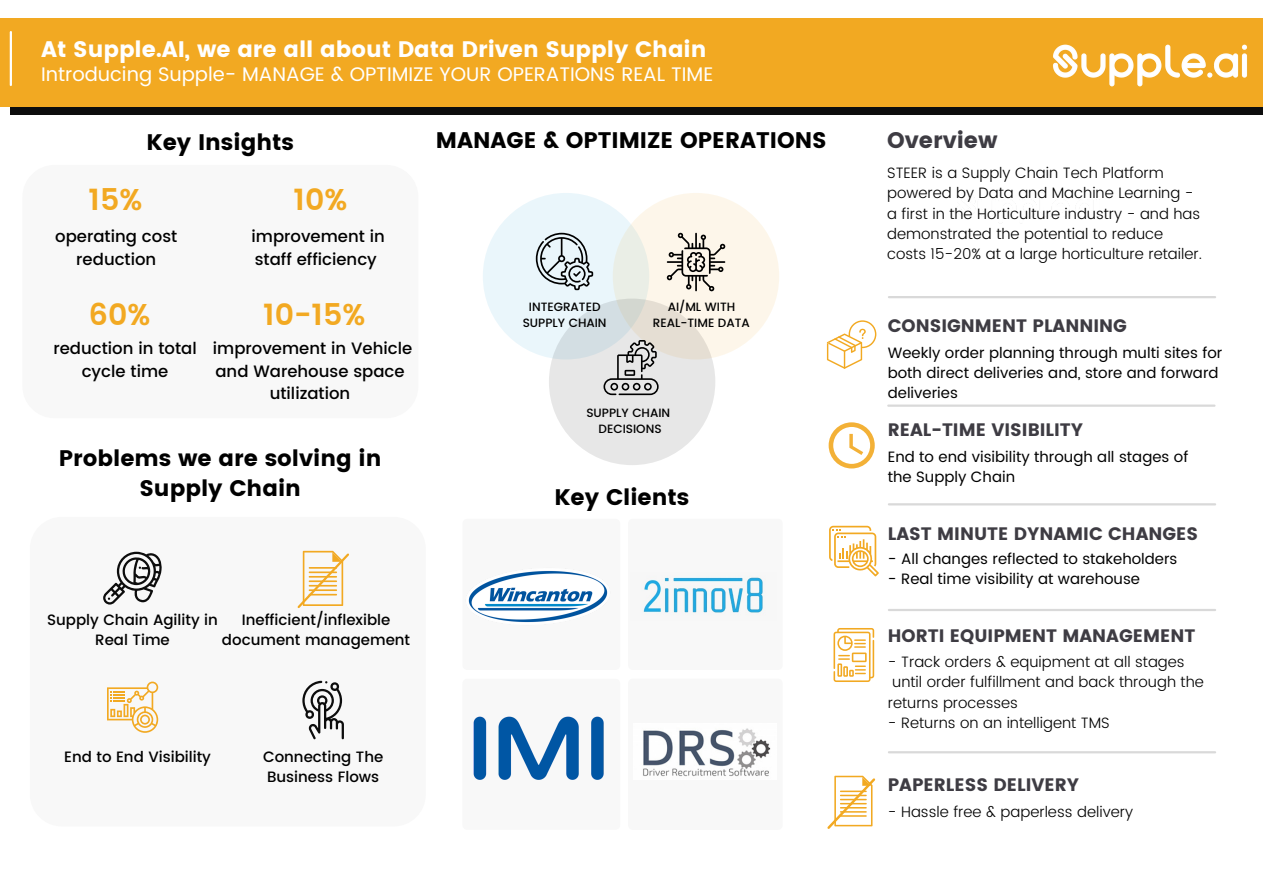
<style>
.page{position:relative;width:1263px;height:894px;background:#fff}
.page>*{position:absolute;margin:0;border:0;box-sizing:border-box;transform-origin:0 0}
.t1{font:600 30px "Poppins";color:#f2a922}
.t2{font:22.5px/30.3px "Poppins";color:#000;text-align:center}
.t3{font:22.5px "Poppins";color:#3e3c43}
.t4{font:22.35px "Poppins";color:#fff}
.t5{font:19.65px "Poppins";color:#fff}
.t6{font:18px "Poppins";color:#3e3c43}
.t7{font:500 16.5px/22.5px "Poppins";color:#000;text-align:center}
.t8{font:300 15px/20.2px "Poppins";color:#000}
.t9{font:15px/20.2px "Poppins";color:#000}
.t10{font:500 15px/20.2px "Poppins";color:#000;text-align:center}
.t11{font:500 12px/16px "Poppins";color:#000;text-align:center}
</style>
<div class="page">
<div style="left:10px;top:26px;width:1253px;height:89px;background:#0d0d0d"></div>
<div style="left:0;top:18px;width:1263px;height:89px;background:#f2a922"></div>
<hr style="left:10px;top:32px;width:2px;height:53px;background:#fff">
<hr style="left:889px;top:296px;width:326px;height:2px;background:#d9d9d9">
<hr style="left:888px;top:404px;width:326px;height:2px;background:#d9d9d9">
<hr style="left:889px;top:608px;width:326px;height:3px;background:#d9d9d9">
<div style="left:30px;top:516px;width:396px;height:310px;background:#f8f8f8;border-radius:32px"></div>
<div style="left:22px;top:165px;width:396px;height:253px;background:#f8f8f8;border-radius:32px"></div>
<hr style="left:889px;top:503px;width:326px;height:2px;background:#d9d9d9">
<svg style="left:833px;top:628px;width:41px;height:53px"></svg>
<hr style="left:889px;top:751px;width:326px;height:2px;background:#d9d9d9">
<svg style="left:107px;top:681px;width:51px;height:51px"></svg>
<svg style="left:302px;top:680px;width:42px;height:59px"></svg>
<svg style="left:103px;top:551px;width:59px;height:53px"></svg>
<svg style="left:827px;top:320px;width:49px;height:48px"></svg>
<svg style="left:829px;top:525px;width:50px;height:51px"></svg>
<svg style="left:829px;top:422px;width:46px;height:46px"></svg>
<svg style="left:297px;top:550px;width:52px;height:58px"></svg>
<svg style="left:827px;top:775px;width:49px;height:54px"></svg>
<div style="left:483px;top:193px;width:166px;height:166px;background:#eaf6fb;border-radius:50%"></div>
<div style="left:613px;top:193px;width:166px;height:166px;background:linear-gradient(to right,#f1f1e8,#fff8eb);border-radius:50%"></div>
<div style="left:549px;top:298px;width:166px;height:167px;background:linear-gradient(to bottom,#dbddd9,#ebeaec);border-radius:50%"></div>
<svg style="left:603px;top:340px;width:56px;height:55px;background:#b3b3b3"></svg>
<svg style="left:667px;top:233px;width:58px;height:58px;background:#c2bdb4"></svg>
<img style="left:465px;top:568px;width:146px;height:57px">
<svg style="left:536px;top:233px;width:57px;height:57px"></svg>
<img style="left:473px;top:716px;width:131px;height:64px">
<img style="left:643px;top:728px;width:128px;height:49px">
<img style="left:1052px;top:44px;width:196px;height:43px">
<img style="left:642px;top:575px;width:124px;height:41px">
<p class="t4" style="left:41px;top:37px;width:667px">At Supple.AI, we are all about Data Driven Supply Chain</p>
<p class="t5" style="left:41px;top:63px;width:673px">Introducing Supple- MANAGE &amp; OPTIMIZE YOUR OPERATIONS REAL TIME</p>
<p class="t2" style="left:146px;top:127px;width:149px">Key Insights</p>
<p class="t3" style="left:887px;top:127px;width:112px">Overview</p>
<p class="t8" style="left:887px;top:163px;width:316px">STEER is a Supply Chain Tech Platform powered by Data and Machine Learning - a first in the Horticulture industry - and has demonstrated the potential to reduce costs 15-20% at a large horticulture retailer.</p>
<p class="t2" style="left:436px;top:125px;width:392px">MANAGE &amp; OPTIMIZE OPERATIONS</p>
<p class="t1" style="left:89px;top:182px;width:55px">15%</p>
<p class="t1" style="left:293px;top:182px;width:55px">10%</p>
<p class="t7" style="left:55px;top:225px;width:124px">operating cost reduction</p>
<p class="t7" style="left:252px;top:225px;width:135px;text-align:left">improvement in staff efficiency</p>
<p class="t1" style="left:89px;top:296px;width:63px">60%</p>
<p class="t1" style="left:263px;top:296px;width:104px">10-15%</p>
<p class="t7" style="left:53px;top:337px;width:145px">reduction in total cycle time</p>
<p class="t7" style="left:213px;top:337px;width:201px">improvement in Vehicle and Warehouse space utilization</p>
<p class="t2" style="left:59px;top:443px;width:324px">Problems we are solving in<br>Supply Chain</p>
<p class="t10" style="left:47px;top:609px;width:172px">Supply Chain Agility in<br>Real Time</p>
<p class="t10" style="left:222px;top:609px;width:190px">Inefficient/inflexible document management</p>
<p class="t10" style="left:64px;top:746px;width:148px">End to End Visibility</p>
<p class="t10" style="left:263px;top:746px;width:122px;text-align:left">Connecting The<br>Business Flows</p>
<p class="t11" style="left:523px;top:298px;width:85px">INTEGRATED<br>SUPPLY CHAIN</p>
<p class="t11" style="left:653px;top:298px;width:98px">AI/ML WITH<br>REAL-TIME DATA</p>
<p class="t11" style="left:586px;top:405px;width:85px">SUPPLY CHAIN</p>
<p class="t11" style="left:599px;top:421px;width:64px">DECISIONS</p>
<p class="t2" style="left:554px;top:481px;width:136px">Key Clients</p>
<p class="t6" style="left:888px;top:315px;width:241px">CONSIGNMENT PLANNING</p>
<p class="t9" style="left:888px;top:342px;width:336px">Weekly order planning through multi sites for both direct deliveries and, store and forward deliveries</p>
<p class="t6" style="left:888px;top:419px;width:197px">REAL-TIME VISIBILITY</p>
<p class="t9" style="left:888px;top:446px;width:302px">End to end visibility through all stages of the Supply Chain</p>
<p class="t6" style="left:888px;top:523px;width:312px">LAST MINUTE DYNAMIC CHANGES</p>
<p class="t9" style="left:888px;top:548px;width:291px">- All changes reflected to stakeholders</p>
<p class="t9" style="left:888px;top:569px;width:254px">- Real time visibility at warehouse</p>
<p class="t6" style="left:888px;top:625px;width:309px">HORTI EQUIPMENT MANAGEMENT</p>
<p class="t8" style="left:888px;top:651px;width:318px">- Track orders &amp; equipment at all stages until order fulfillment and back through the returns processes</p>
<p class="t8" style="left:888px;top:712px;width:224px">- Returns on an intelligent TMS</p>
<p class="t6" style="left:888px;top:774px;width:193px">PAPERLESS DELIVERY</p>
<p class="t8" style="left:888px;top:801px;width:247px">- Hassle free &amp; paperless delivery</p>
</div>
